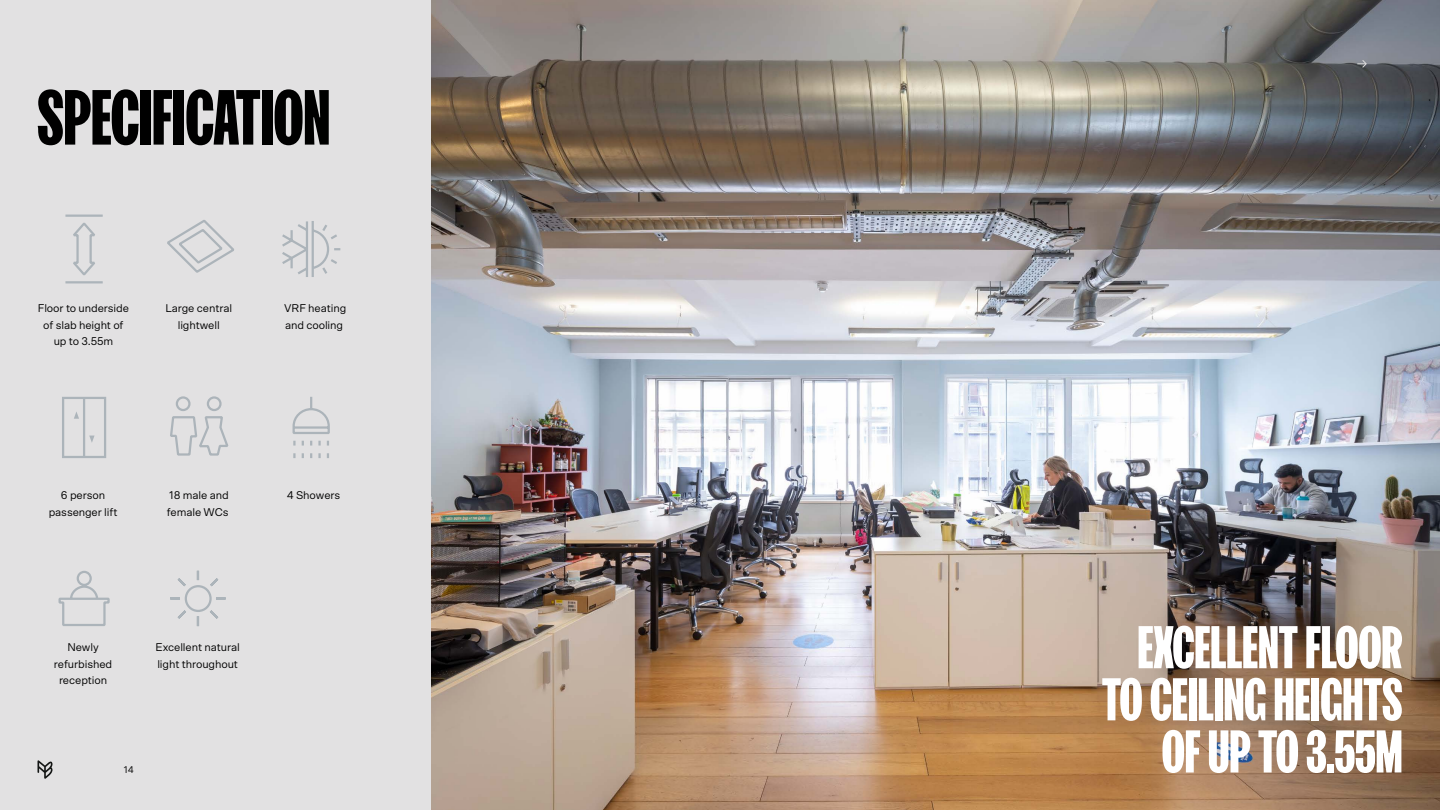
<style>
.page{position:relative;width:1440px;height:810px;background:#e2e1e2}
.page>*{position:absolute;margin:0;border:0;box-sizing:border-box;transform-origin:0 0}
.t1{font:75px "FK Screamer Upright";color:#000}
.t2{font:57.9px/52.1px "FK Screamer Upright";color:#fff;text-align:right}
.t3{font:11.25px/16.5px "Scto Grotesk A";letter-spacing:-.01em;color:#000;text-align:center}
.t4{font:9.75px "Scto Grotesk A";color:#000}
</style>
<div class="page">
<img style="left:432px;top:0;width:1008px;height:810px">
<svg style="left:73px;top:222px;width:22px;height:54px"></svg>
<hr style="left:65px;top:215px;width:38px;height:2px;background:#acb4ba">
<hr style="left:65px;top:281px;width:38px;height:2px;background:#acb4ba">
<svg style="left:170px;top:396px;width:59px;height:60px"></svg>
<div style="left:62px;top:397px;width:44px;height:61px;border:2px solid #acb4ba"></div>
<svg style="left:89px;top:436px;width:6px;height:7px"></svg>
<svg style="left:74px;top:412px;width:5px;height:7px"></svg>
<hr style="left:83px;top:398px;width:2px;height:60px;background:#acb4ba">
<svg style="left:282px;top:221px;width:59px;height:56px"></svg>
<svg style="left:167px;top:220px;width:67px;height:53px"></svg>
<svg style="left:292px;top:396px;width:38px;height:62px"></svg>
<svg style="left:58px;top:570px;width:52px;height:56px"></svg>
<svg style="left:170px;top:570px;width:56px;height:57px"></svg>
<svg style="left:37px;top:760px;width:15px;height:19px"></svg>
<svg style="left:1357px;top:59px;width:10px;height:10px"></svg>
<h1 class="t1" style="left:38px;top:78px;width:294px">SPECIFICATION</h1>
<p class="t3" style="left:38px;top:300px;width:93px">Floor to underside of slab height of up to 3.55m</p>
<p class="t3" style="left:165px;top:300px;width:68px">Large central lightwell</p>
<p class="t3" style="left:284px;top:300px;width:64px;text-align:left">VRF heating and cooling</p>
<p class="t3" style="left:49px;top:487px;width:70px">6 person passenger lift</p>
<p class="t3" style="left:167px;top:487px;width:63px;text-align:left">18 male and female WCs</p>
<p class="t3" style="left:287px;top:487px;width:55px">4 Showers</p>
<p class="t3" style="left:54px;top:639px;width:60px">Newly refurbished reception</p>
<p class="t3" style="left:156px;top:639px;width:86px;text-align:left">Excellent natural light throughout</p>
<p class="t4" style="left:124px;top:763px;width:12px">14</p>
<h2 class="t2" style="left:1102px;top:622px;width:302px">EXCELLENT FLOOR<br>TO CEILING HEIGHTS<br>OF UP TO 3.55M</h2>
</div>
